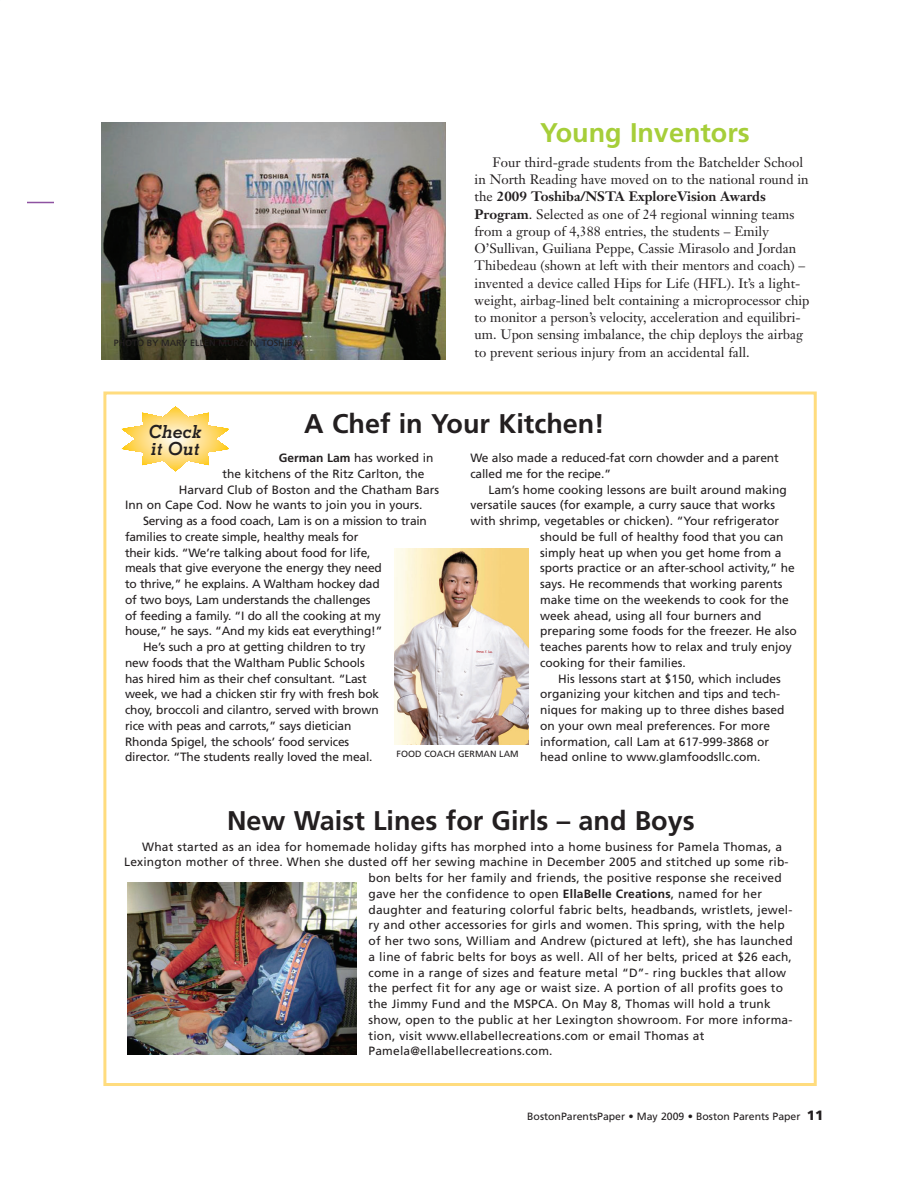
<style>
.page{position:relative;width:918px;height:1188px;background:#fff}
.page>*{position:absolute;margin:0;border:0;box-sizing:border-box;transform-origin:0 0}
.t1{font:700 27px "Frutiger";color:#231f20}
.t2{font:700 27px "Frutiger";color:#a6ce39}
.t3{font:italic 700 18px/16.5px "Memphis";color:#231f20}
.t4{font:13.5px/17.2px "Janson Text";color:#231f20}
.t5{font:12px/15.8px "Frutiger";color:#231f20}
.t6{font:10.5px "Frutiger";color:#231f20}
.t7{font:9px "Frutiger";color:#231f20}
.s1{font-weight:700}
.s2{font-weight:900;font-size:13.5px}
</style>
<div class="page">
<svg style="left:27px;top:202px;width:27px;height:1px"></svg>
<div style="left:103px;top:392px;width:714px;height:694px;border:3px solid #ffdc7e"></div>
<svg style="left:122px;top:407px;width:107px;height:64px"></svg>
<img style="left:395px;top:549px;width:133px;height:195px">
<img style="left:128px;top:883px;width:229px;height:172px">
<img style="left:102px;top:123px;width:344px;height:236px">
<p class="t7" style="left:114px;top:339px;width:187px">PHOTO BY MARY ELLEN MURZYN, TOSHIBA</p>
<h1 class="t2" style="left:540px;top:122px;width:211px">Young Inventors</h1>
<p class="t4" style="left:475px;top:155px;width:336px;text-indent:18px">Four third-grade students from the Batchelder School in North Reading have moved on to the national round in the <span class="s1">2009 Toshiba/NSTA ExploreVision Awards Program</span>. Selected as one of 24 regional winning teams from a group of 4,388 entries, the students – Emily O’Sullivan, Guiliana Peppe, Cassie Mirasolo and Jordan Thibedeau (shown at left with their mentors and coach) – invented a device called Hips for Life (HFL). It’s a light&shy;weight, airbag-lined belt containing a microprocessor chip to monitor a person’s velocity, acceleration and equilibri&shy;um. Upon sensing imbalance, the chip deploys the airbag to prevent serious injury from an accidental fall.</p>
<h1 class="t1" style="left:304px;top:413px;width:302px">A Chef in Your Kitchen!</h1>
<h2 class="t3" style="left:149px;top:425px;width:55px">Check it Out</h2>
<p class="t5" style="left:470px;top:451px;width:310px">We also made a reduced-fat corn chowder and a parent called me for the recipe.”</p>
<p class="t5" style="left:488px;top:482px;width:300px">Lam’s home cooking lessons are built around making</p>
<p class="t5" style="left:470px;top:498px;width:306px">versatile sauces (for example, a curry sauce that works</p>
<p class="t5" style="left:470px;top:514px;width:310px">with shrimp, vegetables or chicken). “Your refrigerator</p>
<p class="t5" style="left:540px;top:530px;width:245px">should be full of healthy food that you can</p>
<p class="t5" style="left:540px;top:545px;width:243px">simply heat up when you get home from a</p>
<p class="t5" style="left:540px;top:561px;width:256px">sports practice or an after-school activity,” he</p>
<p class="t5" style="left:540px;top:577px;width:244px">says. He recommends that working parents</p>
<p class="t5" style="left:540px;top:593px;width:250px">make time on the weekends to cook for the</p>
<p class="t5" style="left:540px;top:608px;width:223px">week ahead, using all four burners and</p>
<p class="t5" style="left:540px;top:624px;width:258px">preparing some foods for the freezer. He also</p>
<p class="t5" style="left:540px;top:640px;width:253px">teaches parents how to relax and truly enjoy</p>
<p class="t5" style="left:540px;top:656px;width:147px">cooking for their families.</p>
<p class="t5" style="left:558px;top:671px;width:224px">His lessons start at $150, which includes</p>
<p class="t5" style="left:540px;top:687px;width:241px">organizing your kitchen and tips and tech-</p>
<p class="t5" style="left:540px;top:703px;width:246px">niques for making up to three dishes based</p>
<p class="t5" style="left:540px;top:719px;width:232px">on your own meal preferences. For more</p>
<p class="t5" style="left:540px;top:734px;width:231px">information, call Lam at 617-999-3868 or</p>
<p class="t5" style="left:540px;top:750px;width:222px">head online to www.glamfoodsllc.com.</p>
<p class="t5" style="left:279px;top:451px;width:156px"><span class="s1">German Lam</span> has worked in</p>
<p class="t5" style="left:222px;top:467px;width:204px">the kitchens of the Ritz Carlton, the</p>
<p class="t5" style="left:179px;top:482px;width:262px">Harvard Club of Boston and the Chatham Bars</p>
<p class="t5" style="left:125px;top:498px;width:299px">Inn on Cape Cod. Now he wants to join you in yours.</p>
<p class="t5" style="left:143px;top:514px;width:285px">Serving as a food coach, Lam is on a mission to train</p>
<p class="t5" style="left:125px;top:530px;width:235px">families to create simple, healthy meals for</p>
<p class="t5" style="left:125px;top:545px;width:247px">their kids. “We’re talking about food for life,</p>
<p class="t5" style="left:125px;top:561px;width:258px">meals that give everyone the energy they need</p>
<p class="t5" style="left:125px;top:577px;width:256px">to thrive,” he explains. A Waltham hockey dad</p>
<p class="t5" style="left:125px;top:593px;width:247px">of two boys, Lam understands the challenges</p>
<p class="t5" style="left:125px;top:608px;width:257px">of feeding a family. “I do all the cooking at my</p>
<p class="t5" style="left:125px;top:624px;width:259px">house,” he says. “And my kids eat everything!”</p>
<p class="t5" style="left:143px;top:640px;width:224px">He’s such a pro at getting children to try</p>
<p class="t5" style="left:125px;top:656px;width:241px">new foods that the Waltham Public Schools</p>
<p class="t5" style="left:125px;top:671px;width:243px">has hired him as their chef consultant. “Last</p>
<p class="t5" style="left:125px;top:687px;width:256px">week, we had a chicken stir fry with fresh bok</p>
<p class="t5" style="left:125px;top:703px;width:255px">choy, broccoli and cilantro, served with brown</p>
<p class="t5" style="left:125px;top:719px;width:228px">rice with peas and carrots,” says dietician</p>
<p class="t5" style="left:125px;top:734px;width:226px">Rhonda Spigel, the schools’ food services</p>
<p class="t5" style="left:125px;top:750px;width:249px">director. “The students really loved the meal.</p>
<p class="t7" style="left:397px;top:750px;width:124px">FOOD COACH GERMAN LAM</p>
<h1 class="t1" style="left:227px;top:809px;width:469px">New Waist Lines for Girls – and Boys</h1>
<p class="t5" style="left:142px;top:840px;width:641px">What started as an idea for homemade holiday gifts has morphed into a home business for Pamela Thomas, a</p>
<p class="t5" style="left:124px;top:855px;width:666px">Lexington mother of three. When she dusted off her sewing machine in December 2005 and stitched up some rib-</p>
<p class="t5" style="left:369px;top:871px;width:415px">bon belts for her family and friends, the positive response she received</p>
<p class="t5" style="left:369px;top:887px;width:395px">gave her the confidence to open <span class="s1">EllaBelle Creations</span>, named for her</p>
<p class="t5" style="left:369px;top:903px;width:425px">daughter and featuring colorful fabric belts, headbands, wristlets, jewel-</p>
<p class="t5" style="left:369px;top:918px;width:418px">ry and other accessories for girls and women. This spring, with the help</p>
<p class="t5" style="left:369px;top:934px;width:426px">of her two sons, William and Andrew (pictured at left), she has launched</p>
<p class="t5" style="left:369px;top:950px;width:425px">a line of fabric belts for boys as well. All of her belts, priced at $26 each,</p>
<p class="t5" style="left:369px;top:966px;width:419px">come in a range of sizes and feature metal “D”- ring buckles that allow</p>
<p class="t5" style="left:369px;top:981px;width:416px">the perfect fit for any age or waist size. A portion of all profits goes to</p>
<p class="t5" style="left:369px;top:997px;width:404px">the Jimmy Fund and the MSPCA. On May 8, Thomas will hold a trunk</p>
<p class="t5" style="left:369px;top:1013px;width:425px">show, open to the public at her Lexington showroom. For more informa-</p>
<p class="t5" style="left:369px;top:1029px;width:337px">tion, visit www.ellabellecreations.com or email Thomas at</p>
<p class="t5" style="left:369px;top:1044px;width:186px">Pamela@ellabellecreations.com.</p>
<p class="t6" style="left:527px;top:1113px;width:298px">BostonParentsPaper • May 2009 • Boston Parents Paper <span class="s2">11</span></p>
</div>
